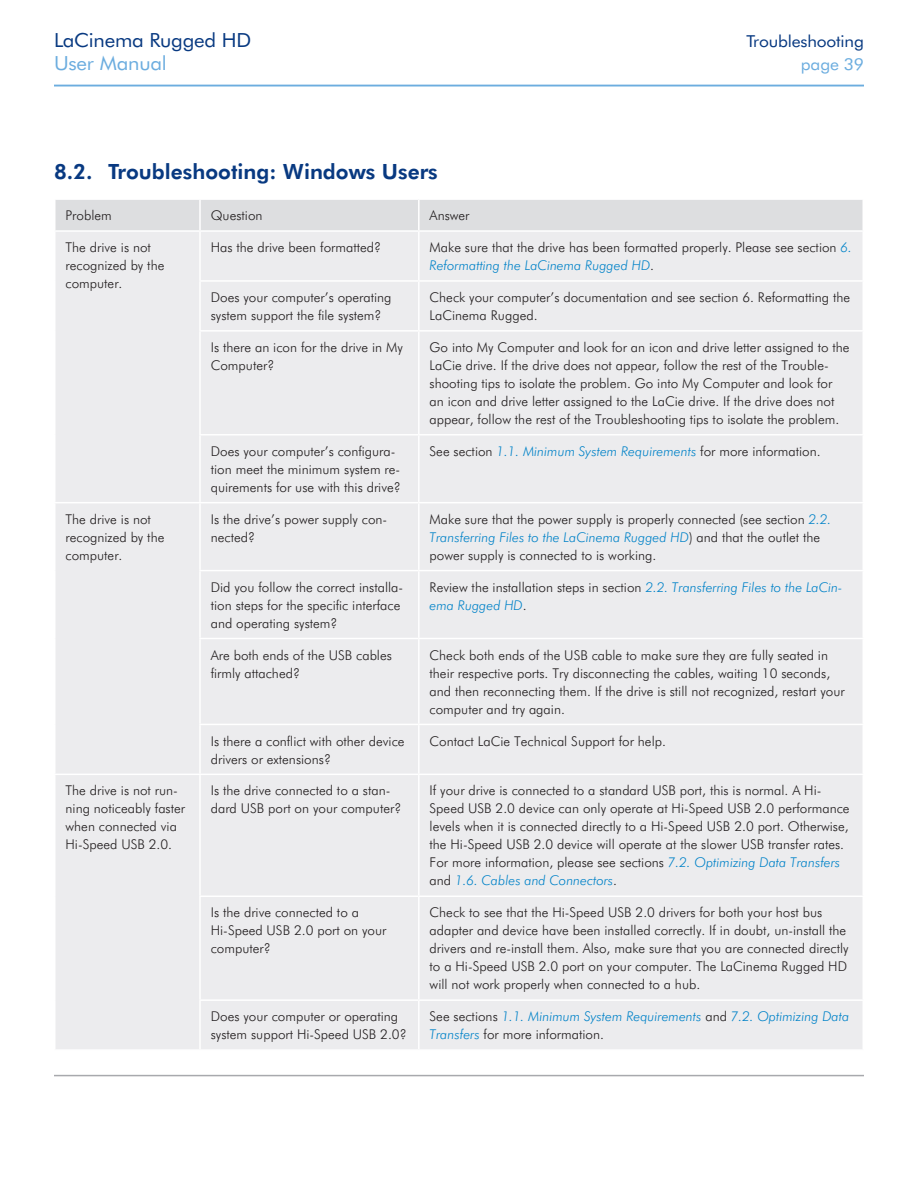
<style>
.page{position:relative;width:918px;height:1188px;background:#fff}
.page>*{position:absolute;margin:0;border:0;box-sizing:border-box;transform-origin:0 0}
._1_1_Heading{font:800 21px "Futura BT";color:#083981}
.t1{font:19.5px "Futura BT";letter-spacing:-.01em;color:#083981;scale:1.05 1}
.t2{font:19.5px "Futura BT";letter-spacing:-.01em;color:#6caddf;scale:1.05 1}
.t3{font:16.5px "Futura BT";letter-spacing:-.01em;color:#083981;scale:1.05 1}
.t4{font:16.5px "Futura BT";letter-spacing:-.01em;color:#6caddf;scale:1.05 1}
.t5{font:300 13.5px/18px "Futura BT";color:#231f20}
.t6{font:italic 300 13.5px/18px "Futura BT";color:#0082c8}
.s1{font-style:italic;color:#0082c8}
.s2{font-style:normal;color:#231f20}
</style>
<div class="page">
<hr style="left:54px;top:85px;width:810px;height:1px;background:#6caddf">
<hr style="left:54px;top:1075px;width:810px;height:1px;background:#a8a9ad">
<div style="left:56px;top:200px;width:806px;height:30px;background:#dddee0"></div>
<div style="left:56px;top:232px;width:806px;height:817px;background:#ececee"></div>
<hr style="left:199px;top:200px;width:2px;height:30px;background:#fff">
<hr style="left:418px;top:200px;width:2px;height:30px;background:#fff">
<hr style="left:199px;top:232px;width:2px;height:48px;background:#fff">
<hr style="left:418px;top:232px;width:2px;height:48px;background:#fff">
<hr style="left:199px;top:282px;width:2px;height:48px;background:#fff">
<hr style="left:199px;top:280px;width:220px;height:2px;background:#fff">
<hr style="left:418px;top:282px;width:2px;height:48px;background:#fff">
<hr style="left:419px;top:280px;width:445px;height:2px;background:#fff">
<hr style="left:199px;top:332px;width:2px;height:102px;background:#fff">
<hr style="left:199px;top:330px;width:220px;height:2px;background:#fff">
<hr style="left:418px;top:332px;width:2px;height:102px;background:#fff">
<hr style="left:419px;top:330px;width:445px;height:2px;background:#fff">
<hr style="left:199px;top:436px;width:2px;height:66px;background:#fff">
<hr style="left:199px;top:434px;width:220px;height:2px;background:#fff">
<hr style="left:418px;top:436px;width:2px;height:66px;background:#fff">
<hr style="left:419px;top:434px;width:445px;height:2px;background:#fff">
<hr style="left:54px;top:502px;width:146px;height:1px;background:#fff">
<hr style="left:199px;top:503px;width:2px;height:67px;background:#fff">
<hr style="left:200px;top:502px;width:219px;height:1px;background:#fff">
<hr style="left:418px;top:503px;width:2px;height:67px;background:#fff">
<hr style="left:419px;top:502px;width:445px;height:1px;background:#fff">
<hr style="left:199px;top:571px;width:2px;height:67px;background:#fff">
<hr style="left:199px;top:570px;width:220px;height:1px;background:#fff">
<hr style="left:418px;top:571px;width:2px;height:67px;background:#fff">
<hr style="left:419px;top:570px;width:445px;height:1px;background:#fff">
<hr style="left:199px;top:639px;width:2px;height:85px;background:#fff">
<hr style="left:199px;top:638px;width:220px;height:1px;background:#fff">
<hr style="left:418px;top:639px;width:2px;height:85px;background:#fff">
<hr style="left:419px;top:638px;width:445px;height:1px;background:#fff">
<hr style="left:199px;top:725px;width:2px;height:49px;background:#fff">
<hr style="left:199px;top:724px;width:220px;height:1px;background:#fff">
<hr style="left:418px;top:725px;width:2px;height:49px;background:#fff">
<hr style="left:419px;top:724px;width:445px;height:1px;background:#fff">
<hr style="left:54px;top:774px;width:146px;height:1px;background:#fff">
<hr style="left:199px;top:775px;width:2px;height:121px;background:#fff">
<hr style="left:200px;top:774px;width:219px;height:1px;background:#fff">
<hr style="left:418px;top:775px;width:2px;height:121px;background:#fff">
<hr style="left:419px;top:774px;width:445px;height:1px;background:#fff">
<hr style="left:199px;top:897px;width:2px;height:102px;background:#fff">
<hr style="left:199px;top:896px;width:220px;height:1px;background:#fff">
<hr style="left:418px;top:897px;width:2px;height:102px;background:#fff">
<hr style="left:419px;top:896px;width:445px;height:1px;background:#fff">
<hr style="left:199px;top:1001px;width:2px;height:48px;background:#fff">
<hr style="left:199px;top:999px;width:220px;height:2px;background:#fff">
<hr style="left:418px;top:1001px;width:2px;height:48px;background:#fff">
<hr style="left:419px;top:999px;width:445px;height:2px;background:#fff">
<h2 class="t1" style="left:54px;top:28px;width:189px">LaCinema Rugged HD</h2>
<p class="t3" style="left:746px;top:31px;width:114px">Troubleshooting</p>
<h2 class="t2" style="left:54px;top:52px;width:109px">User Manual</h2>
<p class="t4" style="left:801px;top:55px;width:62px">page 39</p>
<p class="_1_1_Heading" style="left:54px;top:159px;width:385px">8.2. Troubleshooting: Windows Users</p>
<p class="t5" style="left:66px;top:206px;width:48px">Problem</p>
<p class="t5" style="left:211px;top:206px;width:53px">Question</p>
<p class="t5" style="left:430px;top:206px;width:41px">Answer</p>
<p class="t5" style="left:66px;top:238px;width:100px">The drive is not recognized by the computer.</p>
<p class="t5" style="left:211px;top:238px;width:172px">Has the drive been formatted?</p>
<p class="t5" style="left:430px;top:238px;width:424px">Make sure that the drive has been formatted properly. Please see section <span class="s1">6.<br>Reformatting the LaCinema Rugged HD</span>.</p>
<p class="t5" style="left:211px;top:288px;width:182px">Does your computer’s operating system support the file system?</p>
<p class="t5" style="left:430px;top:288px;width:422px">Check your computer’s documentation and see section 6. Reformatting the<br>LaCinema Rugged.</p>
<p class="t5" style="left:211px;top:338px;width:194px">Is there an icon for the drive in My<br>Computer?</p>
<p class="t5" style="left:430px;top:338px;width:422px">Go into My Computer and look for an icon and drive letter assigned to the LaCie drive. If the drive does not appear, follow the rest of the Trouble&shy;shooting tips to isolate the problem. Go into My Computer and look for an icon and drive letter assigned to the LaCie drive. If the drive does not appear, follow the rest of the Troubleshooting tips to isolate the problem.</p>
<p class="t5" style="left:211px;top:442px;width:192px">Does your computer’s configura&shy;tion meet the minimum system re&shy;quirements for use with this drive?</p>
<p class="t5" style="left:430px;top:442px;width:393px">See section <span class="s1">1.1. Minimum System Requirements</span> for more information.</p>
<p class="t5" style="left:66px;top:510px;width:100px">The drive is not recognized by the computer.</p>
<p class="t5" style="left:211px;top:510px;width:178px">Is the drive’s power supply con&shy;nected?</p>
<p class="t5" style="left:430px;top:510px;width:403px">Make sure that the power supply is properly connected (see section <span class="s1">2.2.<br>Transferring Files to the LaCinema Rugged HD</span>) and that the outlet the power supply is connected to is working.</p>
<p class="t5" style="left:211px;top:578px;width:194px">Did you follow the correct installa&shy;tion steps for the specific interface and operating system?</p>
<p class="t6" style="left:430px;top:578px;width:414px"><span class="s2">Review the installation steps in section</span> 2.2. Transferring Files to the LaCin&shy;ema Rugged HD<span class="s2">.</span></p>
<p class="t5" style="left:211px;top:646px;width:183px">Are both ends of the USB cables firmly attached?</p>
<p class="t5" style="left:430px;top:646px;width:417px">Check both ends of the USB cable to make sure they are fully seated in their respective ports. Try disconnecting the cables, waiting 10 seconds, and then reconnecting them. If the drive is still not recognized, restart your computer and try again.</p>
<p class="t5" style="left:211px;top:732px;width:195px">Is there a conflict with other device drivers or extensions?</p>
<p class="t5" style="left:430px;top:732px;width:238px">Contact LaCie Technical Support for help.</p>
<p class="t5" style="left:66px;top:782px;width:121px">The drive is not run&shy;ning noticeably faster when connected via<br>Hi-Speed USB 2.0.</p>
<p class="t5" style="left:211px;top:782px;width:192px">Is the drive connected to a stan&shy;dard USB port on your computer?</p>
<p class="t5" style="left:430px;top:782px;width:421px">If your drive is connected to a standard USB port, this is normal. A Hi-Speed USB 2.0 device can only operate at Hi-Speed USB 2.0 performance levels when it is connected directly to a Hi-Speed USB 2.0 port. Otherwise, the Hi-Speed USB 2.0 device will operate at the slower USB transfer rates.<br>For more information, please see sections <span class="s1">7.2. Optimizing Data Transfers </span>and <span class="s1">1.6. Cables and Connectors</span>.</p>
<p class="t5" style="left:211px;top:903px;width:177px">Is the drive connected to a<br>Hi-Speed USB 2.0 port on your computer?</p>
<p class="t5" style="left:430px;top:903px;width:420px">Check to see that the Hi-Speed USB 2.0 drivers for both your host bus adapter and device have been installed correctly. If in doubt, un-install the drivers and re-install them. Also, make sure that you are connected directly to a Hi-Speed USB 2.0 port on your computer. The LaCinema Rugged HD will not work properly when connected to a hub.</p>
<p class="t5" style="left:211px;top:1007px;width:197px">Does your computer or operating system support Hi-Speed USB 2.0?</p>
<p class="t6" style="left:430px;top:1007px;width:421px"><span class="s2">See sections</span> 1.1. Minimum System Requirements <span class="s2">and</span> 7.2. Optimizing Data<br>Transfers <span class="s2">for more information.</span></p>
</div>
